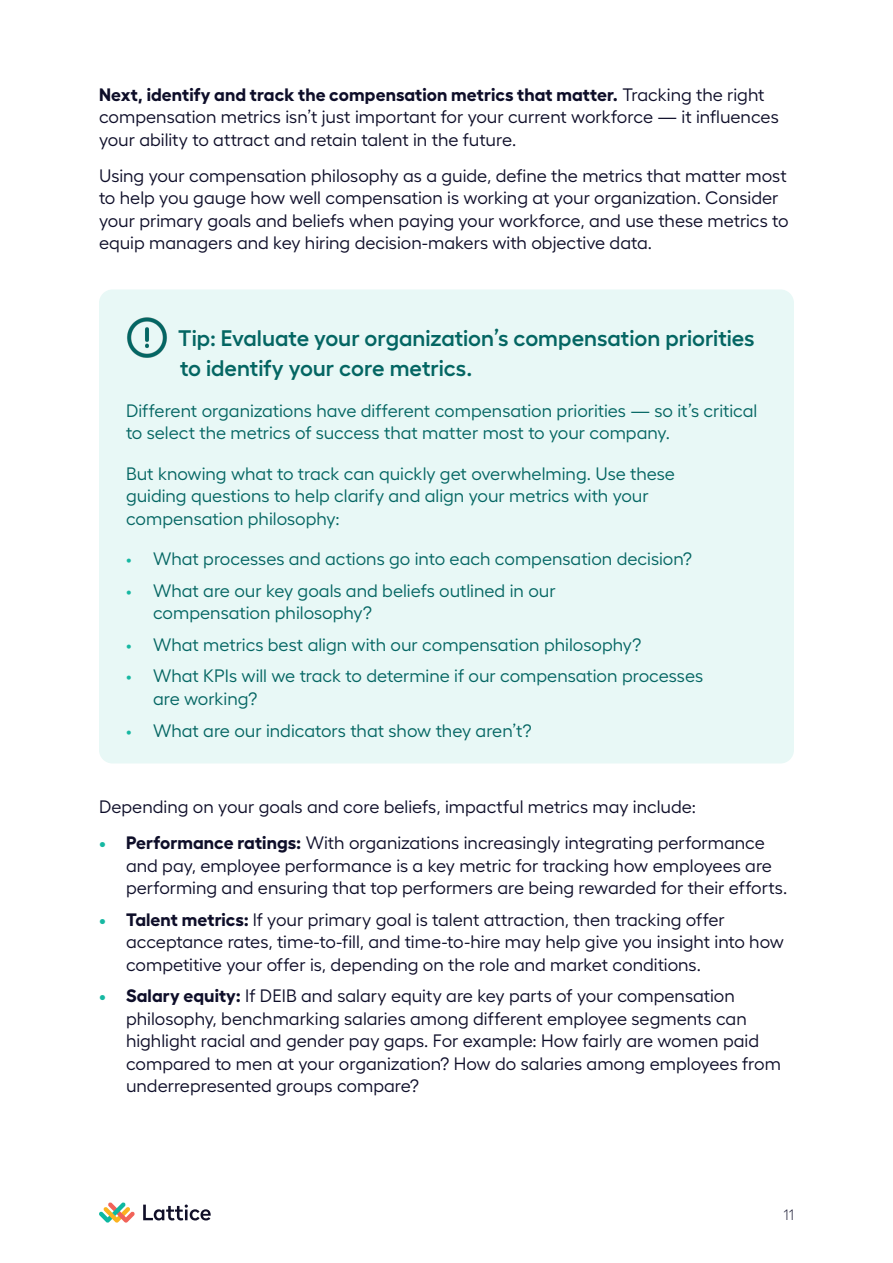
<style>
.page{position:relative;width:893px;height:1263px;background:#fff}
.page>*{position:absolute;margin:0;border:0;box-sizing:border-box;transform-origin:0 0}
._4_0_-_Sidebar_Head{font:600 22.5px/30px "Hellix";color:#046663}
._2_0_-_Body{font:18px/22.5px "Hellix";color:#0e0e29}
._4_1_-_Sidebar_Body{font:18px/22.5px "Hellix";color:#046663}
.t1{font:300 15px "Hellix";color:#0e0e29}
.s1{font-weight:700}
.s2{color:#16b8a2}
.s3{font-weight:700;color:#16b8a2}
</style>
<div class="page">
<svg style="left:143px;top:1204px;width:68px;height:16px"></svg>
<svg style="left:99px;top:1202px;width:36px;height:21px"></svg>
<div style="left:99px;top:289px;width:695px;height:474px;background:#e8f8f6;border-radius:14px"></div>
<img style="left:127px;top:317px;width:40px;height:41px">
<p class="_2_0_-_Body" style="left:99px;top:81px;width:681px"><span class="s1">Next, identify and track the compensation metrics that matter.</span> Tracking the right compensation metrics isn’t just important for your current workforce — it influences your ability to attract and retain talent in the future.</p>
<p class="_2_0_-_Body" style="left:99px;top:162px;width:691px">Using your compensation philosophy as a guide, define the metrics that matter most to help you gauge how well compensation is working at your organization. Consider your primary goals and beliefs when paying your workforce, and use these metrics to equip managers and key hiring decision-makers with objective data.</p>
<p class="_4_0_-_Sidebar_Head" style="left:178px;top:321px;width:578px">Tip: Evaluate your organization’s compensation priorities to identify your core metrics.</p>
<p class="_4_1_-_Sidebar_Body" style="left:126px;top:398px;width:633px">Different organizations have different compensation priorities — so it’s critical to select the metrics of success that matter most to your company.</p>
<p class="_4_1_-_Sidebar_Body" style="left:126px;top:461px;width:551px">But knowing what to track can quickly get overwhelming. Use these guiding questions to help clarify and align your metrics with your compensation philosophy:</p>
<p class="_4_1_-_Sidebar_Body" style="left:126px;top:546px;width:567px"><span class="s2">•</span> What processes and actions go into each compensation decision?</p>
<p class="_4_1_-_Sidebar_Body" style="left:153px;top:578px;width:404px;text-indent:-27px"><span class="s2">•</span> What are our key goals and beliefs outlined in our compensation philosophy?</p>
<p class="_4_1_-_Sidebar_Body" style="left:126px;top:632px;width:517px"><span class="s2">•</span> What metrics best align with our compensation philosophy?</p>
<p class="_4_1_-_Sidebar_Body" style="left:153px;top:663px;width:552px;text-indent:-27px"><span class="s2">•</span> What KPIs will we track to determine if our compensation processes are working?</p>
<p class="_4_1_-_Sidebar_Body" style="left:126px;top:717px;width:407px"><span class="s2">•</span> What are our indicators that show they aren’t?</p>
<p class="_2_0_-_Body" style="left:99px;top:794px;width:598px">Depending on your goals and core beliefs, impactful metrics may include:</p>
<p class="_2_0_-_Body" style="left:126px;top:830px;width:663px;text-indent:-27px"><span class="s3">•</span> <span class="s1">Performance ratings:</span> With organizations increasingly integrating performance and pay, employee performance is a key metric for tracking how employees are performing and ensuring that top performers are being rewarded for their efforts.</p>
<p class="_2_0_-_Body" style="left:126px;top:906px;width:659px;text-indent:-27px"><span class="s3">•</span> <span class="s1">Talent metrics:</span> If your primary goal is talent attraction, then tracking offer acceptance rates, time-to-fill, and time-to-hire may help give you insight into how competitive your offer is, depending on the role and market conditions.</p>
<p class="_2_0_-_Body" style="left:126px;top:983px;width:656px;text-indent:-27px"><span class="s3">•</span> <span class="s1">Salary equity:</span> If DEIB and salary equity are key parts of your compensation philosophy, benchmarking salaries among different employee segments can highlight racial and gender pay gaps. For example: How fairly are women paid compared to men at your organization? How do salaries among employees from underrepresented groups compare?</p>
<p class="t1" style="left:784px;top:1204px;width:12px">11</p>
</div>
